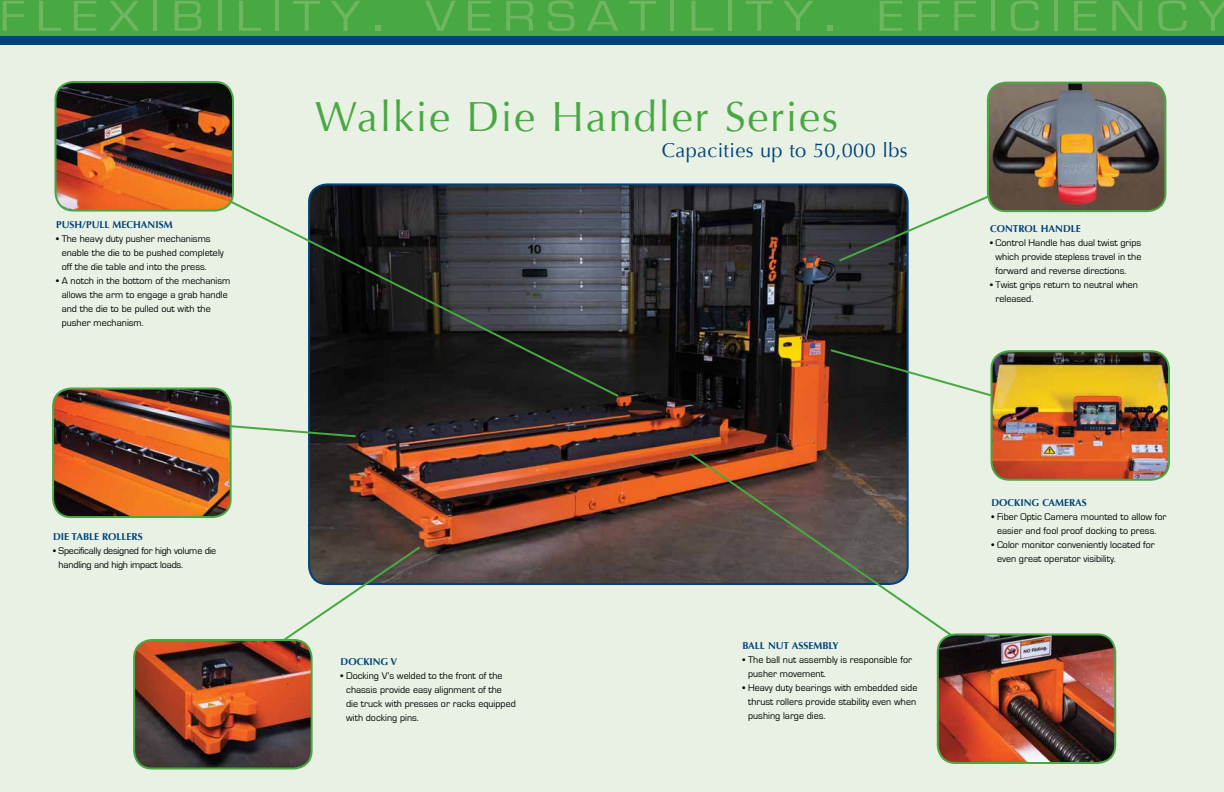
<style>
.page{position:relative;width:1224px;height:792px;background:#e8f1e4}
.page>*{position:absolute;margin:0;border:0;box-sizing:border-box;transform-origin:0 0}
.t1{font:45.1px "Eurostile";letter-spacing:.2em;color:#70b55f;scale:1.17 1}
.t2{font:42px "Optima";letter-spacing:.04em;color:#48a842}
.t3{font:20px "Optima";letter-spacing:.015em;color:#00427a}
.t4{font:10px/14px "Eurostile";color:#000}
.t5{font:700 10px "Optima";color:#00427a}
.t6{font:10px/14px "Eurostile";letter-spacing:-.02em;color:#000}
.s1{font-size:60.2px}
</style>
<div class="page">
<div style="left:0;top:0;width:1224px;height:36px;background:#48a842"></div>
<div style="left:0;top:36px;width:1224px;height:9px;background:#00427a"></div>
<img style="left:311px;top:186px;width:595px;height:396px">
<svg style="left:283px;top:545px;width:139px;height:95px"></svg>
<svg style="left:232px;top:422px;width:126px;height:16px"></svg>
<svg style="left:140px;top:183px;width:481px;height:216px"></svg>
<svg style="left:828px;top:348px;width:177px;height:59px"></svg>
<svg style="left:837px;top:182px;width:181px;height:81px"></svg>
<svg style="left:687px;top:451px;width:264px;height:183px"></svg>
<img style="left:988px;top:83px;width:177px;height:128px">
<div style="left:987px;top:82px;width:179px;height:130px;border:2px solid #48a842;border-radius:18px"></div>
<img style="left:938px;top:635px;width:177px;height:128px">
<div style="left:937px;top:633px;width:179px;height:131px;border:2px solid #48a842;border-radius:18px"></div>
<img style="left:134px;top:640px;width:176px;height:127px">
<div style="left:133px;top:639px;width:180px;height:131px;border:2px solid #48a842;border-radius:18px"></div>
<img style="left:992px;top:351px;width:177px;height:129px">
<div style="left:991px;top:350px;width:179px;height:131px;border:2px solid #48a842;border-radius:18px"></div>
<img style="left:53px;top:389px;width:178px;height:128px">
<div style="left:52px;top:388px;width:180px;height:130px;border:2px solid #48a842;border-radius:18px"></div>
<img style="left:56px;top:82px;width:177px;height:129px">
<div style="left:55px;top:81px;width:179px;height:131px;border:2px solid #48a842;border-radius:18px"></div>
<h1 class="t1" style="left:-1px;top:-8px;width:1052px">FLEXIBILITY<span class="s1">.</span> VERSATILITY<span class="s1">.</span> EFFICIENCY</h1>
<p class="t5" style="left:56px;top:219px;width:118px">PUSH/PULL MECHANISM</p>
<p class="t4" style="left:62px;top:232px;width:164px;text-indent:-6px">• The heavy duty pusher mechanisms enable the die to be pushed completely off the die table and into the press.</p>
<p class="t4" style="left:62px;top:274px;width:170px;text-indent:-6px">• A notch in the bottom of the mechanism allows the arm to engage a grab handle and the die to be pulled out with the pusher mechanism.</p>
<p class="t5" style="left:53px;top:531px;width:91px">DIE TABLE ROLLERS</p>
<p class="t6" style="left:59px;top:544px;width:159px;text-indent:-6px">• Specifically designed for high volume die handling and high impact loads.</p>
<h2 class="t2" style="left:315px;top:93px;width:525px">Walkie Die Handler Series</h2>
<h3 class="t3" style="left:662px;top:139px;width:247px">Capacities up to 50,000 lbs</h3>
<p class="t5" style="left:990px;top:223px;width:92px">CONTROL HANDLE</p>
<p class="t4" style="left:996px;top:236px;width:147px;text-align:justify;text-indent:-6px">• Control Handle has dual twist grips which provide stepless travel in the forward and reverse directions.</p>
<p class="t4" style="left:996px;top:278px;width:144px;text-indent:-6px">• Twist grips return to neutral when released.</p>
<p class="t5" style="left:341px;top:656px;width:58px">DOCKING V</p>
<p class="t4" style="left:346px;top:669px;width:171px;text-indent:-6px">• Docking V’s welded to the front of the chassis provide easy alignment of the die truck with presses or racks equipped with docking pins.</p>
<p class="t5" style="left:743px;top:640px;width:97px">BALL NUT ASSEMBLY</p>
<p class="t4" style="left:748px;top:653px;width:166px;text-indent:-6px">• The ball nut assembly is responsible for pusher movement.</p>
<p class="t4" style="left:748px;top:681px;width:171px;text-align:justify;text-indent:-6px">• Heavy duty bearings with embedded side thrust rollers provide stability even when pushing large dies.</p>
<p class="t5" style="left:992px;top:497px;width:97px">DOCKING CAMERAS</p>
<p class="t4" style="left:992px;top:510px;width:177px;text-align:center">• Fiber Optic Camera mounted to allow for easier and fool proof docking to press.</p>
<p class="t4" style="left:997px;top:538px;width:159px;text-indent:-6px">• Color monitor conveniently located for even great operator visibility.</p>
</div>
